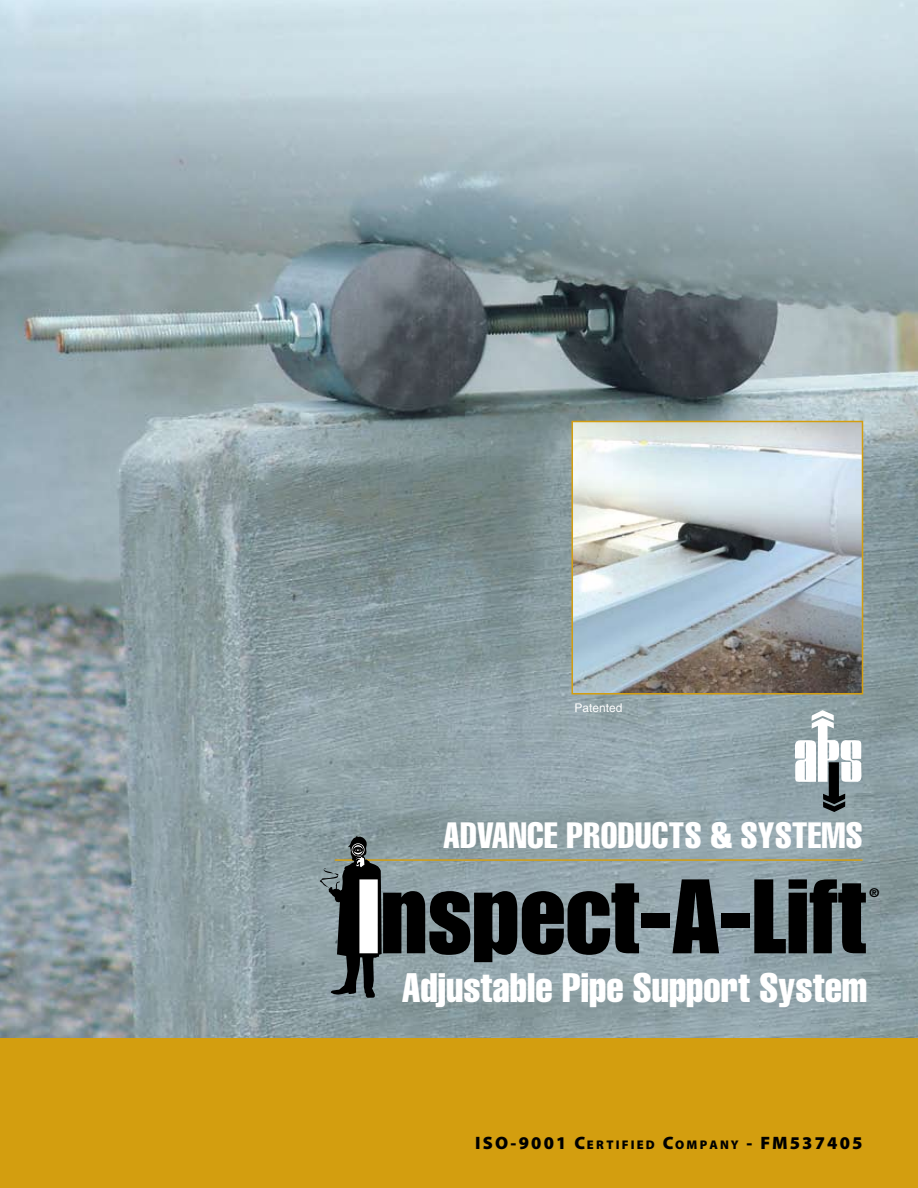
<style>
.page{position:relative;width:918px;height:1188px;background:#fff}
.page>*{position:absolute;margin:0;border:0;box-sizing:border-box;transform-origin:0 0}
.t1{font:extra-condensed 40.5px "Helvetica";color:#fff}
.t2{font:extra-condensed 36px "Helvetica";letter-spacing:.01em;color:#fff}
.t3{font:900 18px "Myriad Pro";letter-spacing:.12em;color:#000}
.t4{font:extra-condensed 12.3px "Helvetica";color:#000}
.t5{font:12px "Helvetica";color:#fff}
.s1{font-size:12.6px}
</style>
<div class="page">
<img style="left:0;top:0;width:918px;height:1038px">
<div style="left:0;top:1038px;width:918px;height:150px;background:#d39e0f"></div>
<img style="left:575px;top:424px;width:285px;height:267px">
<div style="left:572px;top:421px;width:291px;height:273px;border:2px solid #d39e0f"></div>
<hr style="left:335px;top:859px;width:528px;height:2px;background:#d39e0f">
<svg style="left:795px;top:710px;width:67px;height:102px"></svg>
<svg style="left:316px;top:836px;width:323px;height:162px;background:#687376"></svg>
<div style="left:641px;top:913px;width:29px;height:14px;background:#000"></div>
<svg style="left:673px;top:879px;width:46px;height:74px;background:#272c2e"></svg>
<div style="left:721px;top:913px;width:29px;height:14px;background:#000"></div>
<svg style="left:754px;top:879px;width:112px;height:74px;background:#2a2f31"></svg>
<p class="t5" style="left:575px;top:701px;width:50px">Patented</p>
<h2 class="t2" style="left:443px;top:812px;width:421px">ADVANCE PRODUCTS &amp; SYSTEMS</h2>
<p class="t4" style="left:870px;top:885px;width:11px">®</p>
<h1 class="t1" style="left:402px;top:962px;width:467px">Adjustable Pipe Support System</h1>
<p class="t3" style="left:475px;top:1133px;width:389px">ISO-9001 C<span class="s1">ERTI FI ED</span> C<span class="s1">OMPANY</span> - FM537405</p>
</div>
